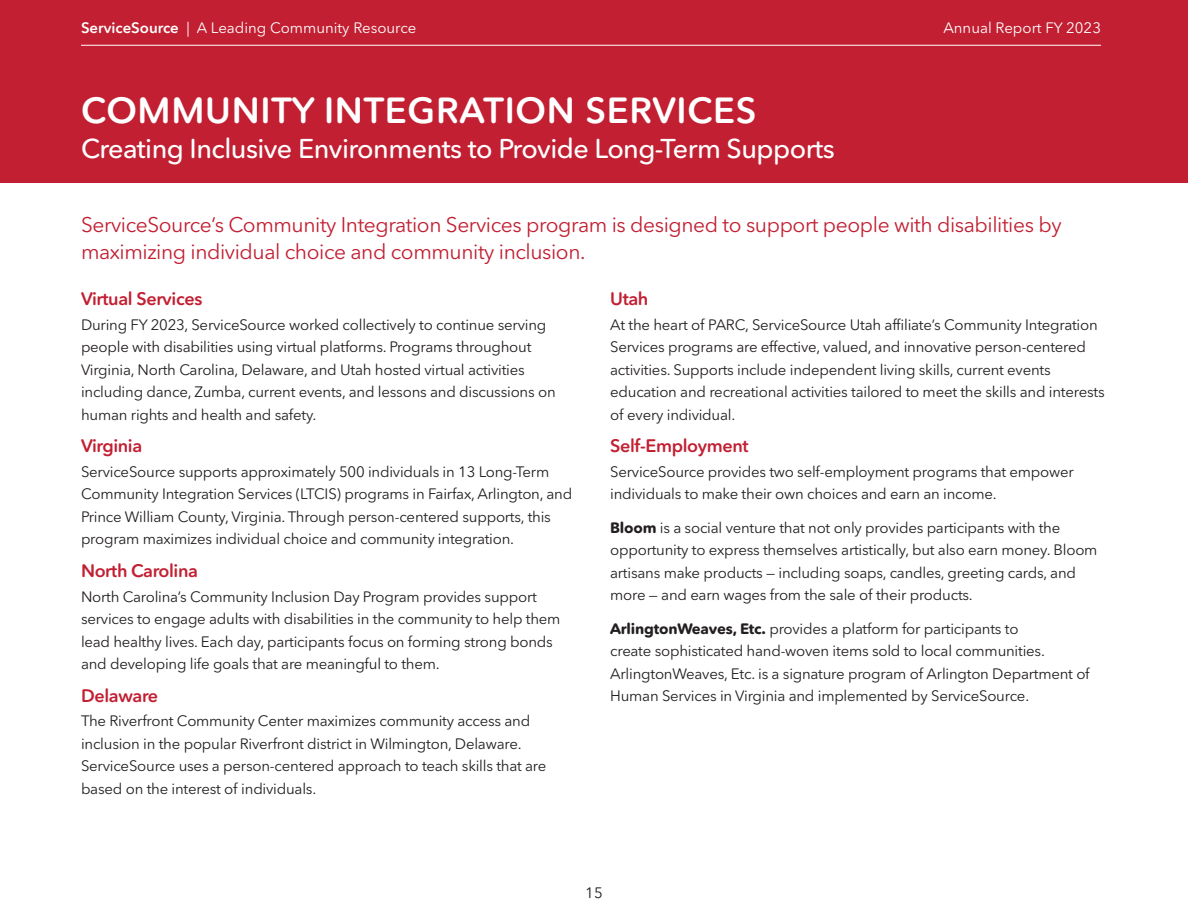
<style>
.page{position:relative;width:1188px;height:918px;background:#fff}
.page>*{position:absolute;margin:0;border:0;box-sizing:border-box;transform-origin:0 0}
.t1{font:600 36px "Avenir Next Rounded Pro";letter-spacing:.02em;color:#fff}
.t2{font:500 27px "Avenir Next Rounded Pro";letter-spacing:-.02em;color:#fff}
.t3{font:21px/27px "Avenir Next Rounded Pro";letter-spacing:-.02em;color:#c21f32}
.t4{font:600 18px "Avenir Next Rounded Pro";letter-spacing:-.02em;color:#c21f32}
.t5{font:15px/22.5px "Avenir Next Rounded Pro";letter-spacing:-.015em;color:#231f20}
.t6{font:15px "Avenir Next Rounded Pro";color:#fff}
.s1{font-weight:600}
.s2{font-weight:700}
</style>
<div class="page">
<div style="left:0;top:0;width:1188px;height:183px;background:#c21f32"></div>
<hr style="left:81px;top:45px;width:1020px;height:1px;background:#fff">
<p class="t6" style="left:81px;top:18px;width:337px"><span class="s1">ServiceSource</span> | A Leading Community Resource</p>
<p class="t6" style="left:943px;top:18px;width:159px">Annual Report FY 2023</p>
<h1 class="t1" style="left:81px;top:89px;width:677px">COMMUNITY INTEGRATION SERVICES</h1>
<h2 class="t2" style="left:81px;top:132px;width:755px">Creating Inclusive Environments to Provide Long-Term Supports</h2>
<h3 class="t3" style="left:81px;top:211px;width:982px">ServiceSource’s Community Integration Services program is designed to support people with disabilities by maximizing individual choice and community inclusion.</h3>
<p class="t4" style="left:81px;top:288px;width:123px">Virtual Services</p>
<p class="t5" style="left:81px;top:313px;width:476px">During FY 2023, ServiceSource worked collectively to continue serving people with disabilities using virtual platforms. Programs throughout Virginia, North Carolina, Delaware, and Utah hosted virtual activities including dance, Zumba, current events, and lessons and discussions on human rights and health and safety.</p>
<p class="t4" style="left:81px;top:435px;width:63px">Virginia</p>
<p class="t5" style="left:81px;top:460px;width:493px">ServiceSource supports approximately 500 individuals in 13 Long-Term Community Integration Services (LTCIS) programs in Fairfax, Arlington, and Prince William County, Virginia. Through person-centered supports, this program maximizes individual choice and community integration.</p>
<p class="t4" style="left:81px;top:560px;width:119px">North Carolina</p>
<p class="t5" style="left:81px;top:585px;width:481px">North Carolina’s Community Inclusion Day Program provides support services to engage adults with disabilities in the community to help them lead healthy lives. Each day, participants focus on forming strong bonds and developing life goals that are meaningful to them.</p>
<p class="t4" style="left:81px;top:684px;width:79px">Delaware</p>
<p class="t5" style="left:81px;top:710px;width:467px">The Riverfront Community Center maximizes community access and inclusion in the popular Riverfront district in Wilmington, Delaware.<br>ServiceSource uses a person-centered approach to teach skills that are based on the interest of individuals.</p>
<p class="t4" style="left:610px;top:288px;width:40px">Utah</p>
<p class="t5" style="left:610px;top:313px;width:496px">At the heart of PARC, ServiceSource Utah affiliate’s Community Integration Services programs are effective, valued, and innovative person-centered activities. Supports include independent living skills, current events education and recreational activities tailored to meet the skills and interests of every individual.</p>
<p class="t4" style="left:610px;top:435px;width:140px">Self-Employment</p>
<p class="t5" style="left:610px;top:460px;width:465px">ServiceSource provides two self-employment programs that empower individuals to make their own choices and earn an income.</p>
<p class="t5" style="left:610px;top:516px;width:489px"><span class="s2">Bloom</span> is a social venture that not only provides participants with the opportunity to express themselves artistically, but also earn money. Bloom artisans make products — including soaps, candles, greeting cards, and more — and earn wages from the sale of their products.</p>
<p class="t5" style="left:610px;top:617px;width:481px"><span class="s2">ArlingtonWeaves, Etc.</span> provides a platform for participants to<br>create sophisticated hand-woven items sold to local communities.<br>ArlingtonWeaves, Etc. is a signature program of Arlington Department of Human Services in Virginia and implemented by ServiceSource.</p>
<p class="t5" style="left:585px;top:882px;width:19px">15</p>
</div>
